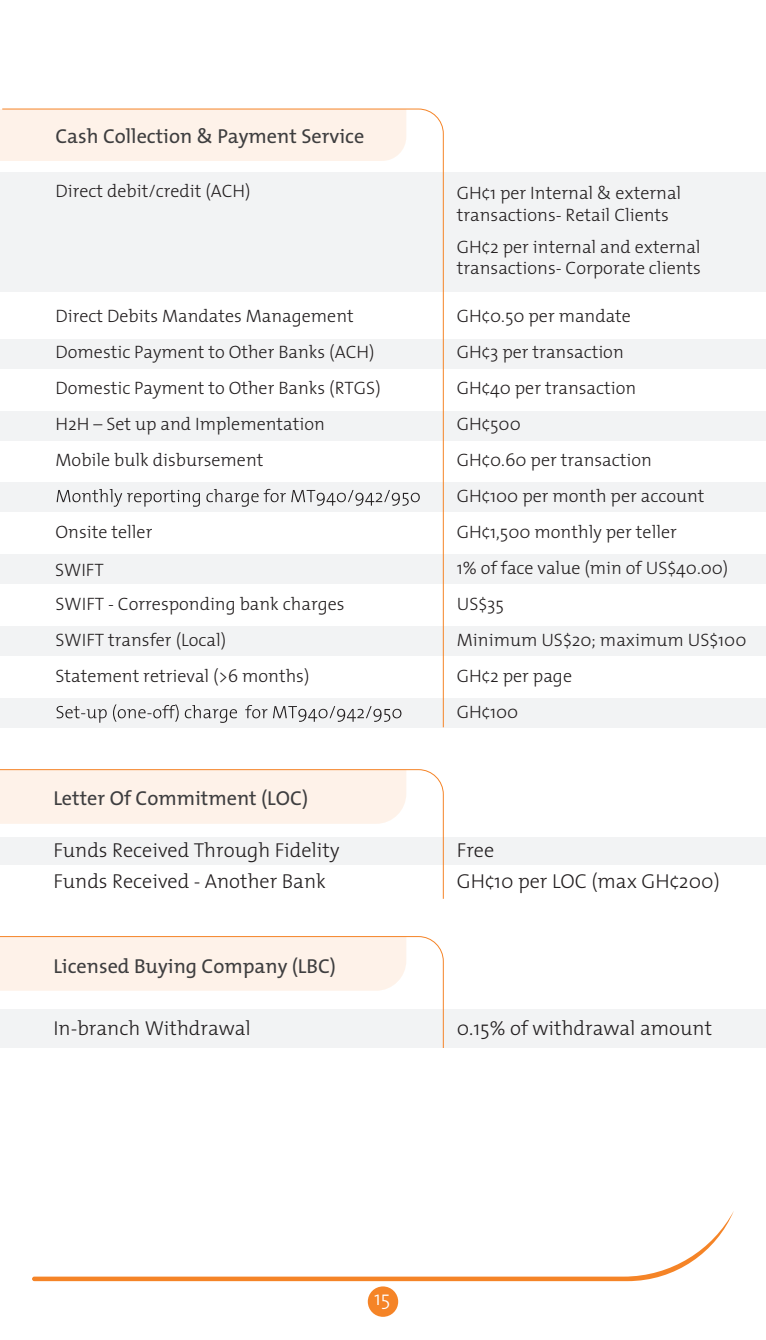
<style>
.page{position:relative;width:766px;height:1340px;background:#fff}
.page>*{position:absolute;margin:0;border:0;box-sizing:border-box;transform-origin:0 0}
.t1{font:300 20.25px/31.5px "The Mix";color:#231f20}
.t2{font:20.25px "The Mix Plain";color:#3e3e3f}
.t3{font:300 20.25px "The Mix";color:#fff}
.t4{font:300 18px/36px "The Mix";color:#231f20}
</style>
<div class="page">
<div style="left:0;top:172px;width:765px;height:119px;background:#f2f3f4"></div>
<div style="left:367px;top:1286px;width:31px;height:30px;background:#f58427;border-radius:50%"></div>
<svg style="left:32px;top:1212px;width:701px;height:69px"></svg>
<div style="left:0;top:837px;width:765px;height:27px;background:#f2f3f4"></div>
<svg style="left:0;top:769px;width:444px;height:130px"></svg>
<div style="left:0;top:1009px;width:765px;height:39px;background:#f2f3f4"></div>
<svg style="left:0;top:936px;width:444px;height:112px"></svg>
<div style="left:0;top:339px;width:765px;height:30px;background:#f2f3f4"></div>
<div style="left:0;top:411px;width:765px;height:29px;background:#f2f3f4"></div>
<div style="left:0;top:482px;width:765px;height:30px;background:#f2f3f4"></div>
<div style="left:0;top:554px;width:765px;height:30px;background:#f2f3f4"></div>
<div style="left:0;top:626px;width:765px;height:29px;background:#f2f3f4"></div>
<div style="left:0;top:697px;width:765px;height:30px;background:#f2f3f4"></div>
<svg style="left:2px;top:108px;width:442px;height:620px"></svg>
<p class="t2" style="left:55px;top:119px;width:310px">Cash Collection &amp; Payment Service</p>
<p class="t4" style="left:55px;top:172px;width:197px">Direct debit/credit (ACH)</p>
<p class="t4" style="left:55px;top:297px;width:326px">Direct Debits Mandates Management Domestic Payment to Other Banks (ACH)<br>Domestic Payment to Other Banks (RTGS)<br>H2H – Set up and Implementation Mobile bulk disbursement</p>
<p class="t4" style="left:55px;top:512px;width:99px;line-height:37.8px">Onsite teller<br>SWIFT</p>
<p class="t4" style="left:55px;top:585px;width:290px">SWIFT - Corresponding bank charges<br>SWIFT transfer (Local)<br>Statement retrieval (&gt;6 months)</p>
<p class="t2" style="left:53px;top:781px;width:256px">Letter Of Commitment (LOC)</p>
<p class="t4" style="left:456px;top:182px;width:226px;line-height:21.6px">GH¢1 per Internal &amp; external transactions- Retail Clients</p>
<p class="t4" style="left:456px;top:235px;width:245px;line-height:21.6px">GH¢2 per internal and external transactions- Corporate clients</p>
<p class="t4" style="left:456px;top:297px;width:291px">GH¢0.50 per mandate<br>GH¢3 per transaction<br>GH¢40 per transaction<br>GH¢500<br>GH¢0.60 per transaction<br>GH¢100 per month per account<br>GH¢1,500 monthly per teller<br>1% of face value (min of US$40.00)<br>US$35<br>Minimum US$20; maximum US$100<br>GH¢2 per page<br>GH¢100</p>
<p class="t1" style="left:53px;top:833px;width:287px">Funds Received Through Fidelity<br>Funds Received - Another Bank</p>
<p class="t1" style="left:456px;top:833px;width:264px">Free<br>GH¢10 per LOC (max GH¢200)</p>
<p class="t2" style="left:53px;top:949px;width:284px">Licensed Buying Company (LBC)</p>
<p class="t1" style="left:53px;top:1012px;width:199px">In-branch Withdrawal</p>
<p class="t1" style="left:456px;top:1012px;width:257px">0.15% of withdrawal amount</p>
<p class="t3" style="left:374px;top:1281px;width:18px">15</p>
</div>
